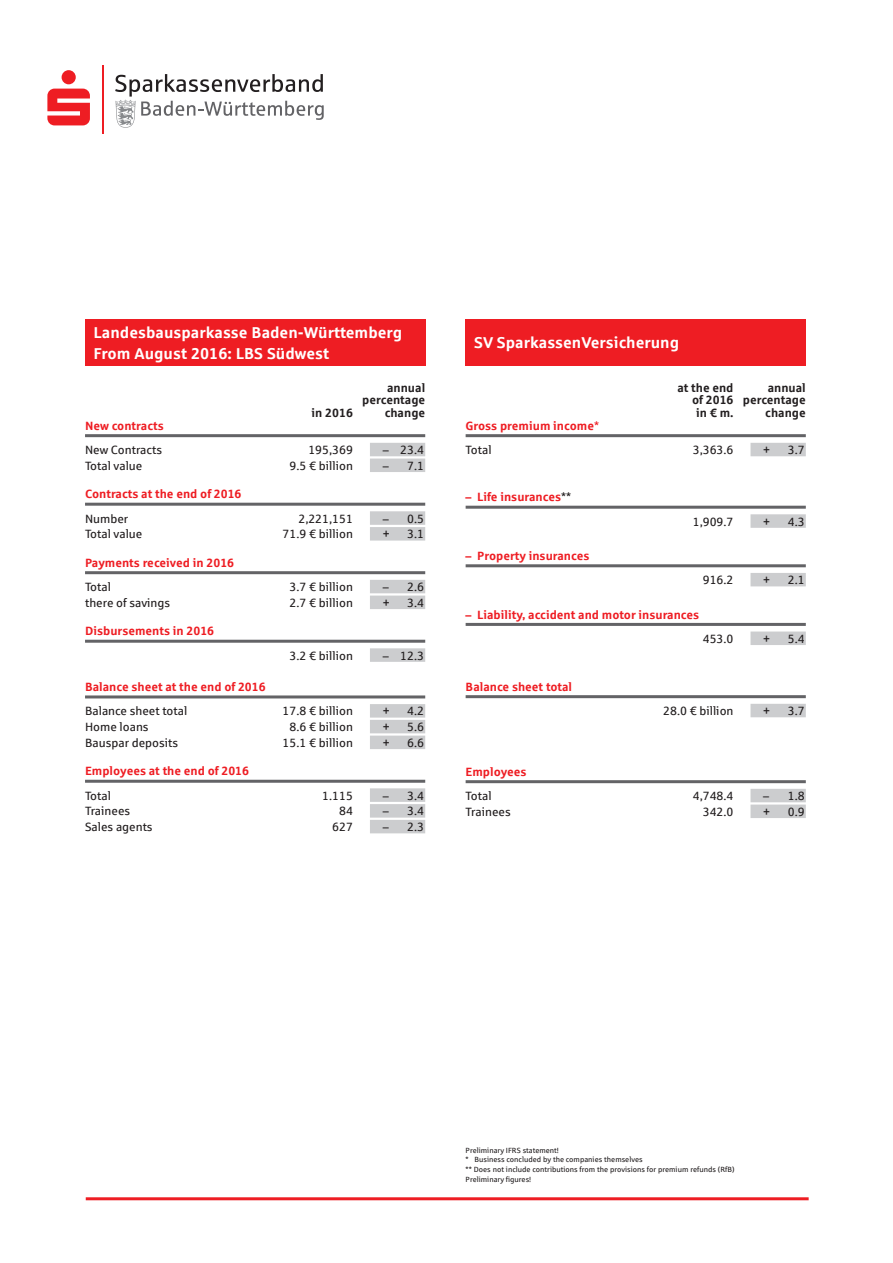
<style>
.page{position:relative;width:893px;height:1263px;background:#fff}
.page>*{position:absolute;margin:0;border:0;box-sizing:border-box;transform-origin:0 0}
.Subline{font:700 15.75px "Sparkasse Rg";color:#fff}
.Fließtext_Tab_Fläche{font:12px "Sparkasse Rg";color:#231f20}
.Kopf_mitLinie{font:700 12px "Sparkasse Rg";color:#ee1d23}
.Kopf_Tab{font:700 12px/12.8px "Sparkasse Rg";color:#231f20}
.Fußnote{font:7.5px "Sparkasse Rg";color:#231f20}
.s1{font-weight:400}
.s2{font-weight:400;color:#231f20}
</style>
<div class="page">
<hr style="left:86px;top:1197px;width:723px;height:3px;background:#ee1d23">
<hr style="left:466px;top:434px;width:340px;height:3px;background:#636366">
<div style="left:750px;top:443px;width:56px;height:13px;background:#cccdcf"></div>
<hr style="left:466px;top:506px;width:340px;height:3px;background:#636366">
<div style="left:750px;top:514px;width:56px;height:14px;background:#cccdcf"></div>
<hr style="left:466px;top:564px;width:340px;height:3px;background:#636366">
<div style="left:750px;top:573px;width:56px;height:13px;background:#cccdcf"></div>
<hr style="left:466px;top:623px;width:340px;height:3px;background:#636366">
<div style="left:750px;top:631px;width:56px;height:14px;background:#cccdcf"></div>
<hr style="left:466px;top:695px;width:340px;height:3px;background:#636366">
<div style="left:750px;top:704px;width:56px;height:13px;background:#cccdcf"></div>
<hr style="left:466px;top:780px;width:340px;height:3px;background:#636366">
<div style="left:750px;top:789px;width:56px;height:13px;background:#cccdcf"></div>
<div style="left:750px;top:804px;width:56px;height:14px;background:#cccdcf"></div>
<hr style="left:85px;top:434px;width:340px;height:3px;background:#636366">
<div style="left:370px;top:443px;width:55px;height:13px;background:#cccdcf"></div>
<div style="left:370px;top:458px;width:55px;height:14px;background:#cccdcf"></div>
<hr style="left:85px;top:503px;width:340px;height:3px;background:#636366">
<div style="left:370px;top:511px;width:55px;height:14px;background:#cccdcf"></div>
<div style="left:370px;top:527px;width:55px;height:14px;background:#cccdcf"></div>
<hr style="left:85px;top:571px;width:340px;height:3px;background:#636366">
<div style="left:370px;top:580px;width:55px;height:13px;background:#cccdcf"></div>
<div style="left:370px;top:596px;width:55px;height:13px;background:#cccdcf"></div>
<hr style="left:85px;top:640px;width:340px;height:3px;background:#636366">
<div style="left:370px;top:648px;width:55px;height:14px;background:#cccdcf"></div>
<hr style="left:85px;top:695px;width:340px;height:3px;background:#636366">
<div style="left:370px;top:704px;width:55px;height:14px;background:#cccdcf"></div>
<div style="left:370px;top:720px;width:55px;height:13px;background:#cccdcf"></div>
<div style="left:370px;top:736px;width:55px;height:13px;background:#cccdcf"></div>
<hr style="left:85px;top:780px;width:340px;height:3px;background:#636366">
<div style="left:370px;top:788px;width:55px;height:14px;background:#cccdcf"></div>
<div style="left:370px;top:804px;width:55px;height:14px;background:#cccdcf"></div>
<div style="left:370px;top:820px;width:55px;height:13px;background:#cccdcf"></div>
<div style="left:466px;top:319px;width:340px;height:47px;background:#ee1d23"></div>
<div style="left:85px;top:319px;width:340px;height:47px;background:#ee1d23"></div>
<svg style="left:115px;top:74px;width:209px;height:54px"></svg>
<svg style="left:47px;top:70px;width:43px;height:55px"></svg>
<hr style="left:102px;top:66px;width:1px;height:68px;background:#ee1d23">
<p class="Subline" style="left:94px;top:322px;width:310px">Landesbausparkasse Baden-Württemberg</p>
<p class="Subline" style="left:94px;top:343px;width:237px">From August 2016: LBS Südwest</p>
<p class="Subline" style="left:474px;top:333px;width:206px">SV SparkassenVersicherung</p>
<p class="Kopf_Tab" style="left:387px;top:381px;width:40px">annual</p>
<p class="Kopf_Tab" style="left:362px;top:393px;width:64px">percentage</p>
<p class="Kopf_Tab" style="left:312px;top:406px;width:43px">in 2016</p>
<p class="Kopf_Tab" style="left:385px;top:406px;width:42px">change</p>
<p class="Kopf_mitLinie" style="left:85px;top:418px;width:80px">New contracts</p>
<p class="Fließtext_Tab_Fläche" style="left:85px;top:443px;width:79px">New Contracts</p>
<p class="Fließtext_Tab_Fläche" style="left:308px;top:443px;width:46px">195,369</p>
<p class="Fließtext_Tab_Fläche" style="left:383px;top:443px;width:43px">– 23.4</p>
<p class="Fließtext_Tab_Fläche" style="left:85px;top:458px;width:59px">Total value</p>
<p class="Fließtext_Tab_Fläche" style="left:289px;top:458px;width:65px">9.5 € billion</p>
<p class="Fließtext_Tab_Fläche" style="left:383px;top:458px;width:43px">– 7.1</p>
<p class="Kopf_mitLinie" style="left:85px;top:487px;width:158px">Contracts at the end of 2016</p>
<p class="Fließtext_Tab_Fläche" style="left:85px;top:511px;width:45px">Number</p>
<p class="Fließtext_Tab_Fläche" style="left:298px;top:511px;width:56px">2,221,151</p>
<p class="Fließtext_Tab_Fläche" style="left:383px;top:511px;width:43px">– 0.5</p>
<p class="Fließtext_Tab_Fläche" style="left:85px;top:527px;width:59px">Total value</p>
<p class="Fließtext_Tab_Fläche" style="left:283px;top:527px;width:72px">71.9 € billion</p>
<p class="Fließtext_Tab_Fläche" style="left:383px;top:527px;width:8px">+</p>
<p class="Fließtext_Tab_Fläche" style="left:407px;top:527px;width:18px">3.1</p>
<p class="Kopf_mitLinie" style="left:85px;top:555px;width:151px">Payments received in 2016</p>
<p class="Fließtext_Tab_Fläche" style="left:85px;top:580px;width:27px">Total</p>
<p class="Fließtext_Tab_Fläche" style="left:289px;top:580px;width:65px">3.7 € billion</p>
<p class="Fließtext_Tab_Fläche" style="left:383px;top:580px;width:43px">– 2.6</p>
<p class="Fließtext_Tab_Fläche" style="left:85px;top:595px;width:87px">there of savings</p>
<p class="Fließtext_Tab_Fläche" style="left:289px;top:595px;width:65px">2.7 € billion</p>
<p class="Fließtext_Tab_Fläche" style="left:383px;top:595px;width:8px">+</p>
<p class="Fließtext_Tab_Fläche" style="left:407px;top:595px;width:18px">3.4</p>
<p class="Kopf_mitLinie" style="left:85px;top:624px;width:131px">Disbursements in 2016</p>
<p class="Fließtext_Tab_Fläche" style="left:289px;top:648px;width:65px">3.2 € billion</p>
<p class="Fließtext_Tab_Fläche" style="left:383px;top:648px;width:43px">– 12.3</p>
<p class="Kopf_mitLinie" style="left:85px;top:679px;width:182px">Balance sheet at the end of 2016</p>
<p class="Fließtext_Tab_Fläche" style="left:85px;top:704px;width:104px">Balance sheet total</p>
<p class="Fließtext_Tab_Fläche" style="left:283px;top:704px;width:72px">17.8 € billion</p>
<p class="Fließtext_Tab_Fläche" style="left:383px;top:704px;width:8px">+</p>
<p class="Fließtext_Tab_Fläche" style="left:407px;top:704px;width:18px">4.2</p>
<p class="Fließtext_Tab_Fläche" style="left:85px;top:720px;width:65px">Home loans</p>
<p class="Fließtext_Tab_Fläche" style="left:289px;top:720px;width:65px">8.6 € billion</p>
<p class="Fließtext_Tab_Fläche" style="left:383px;top:720px;width:8px">+</p>
<p class="Fließtext_Tab_Fläche" style="left:407px;top:720px;width:18px">5.6</p>
<p class="Fließtext_Tab_Fläche" style="left:85px;top:735px;width:95px">Bauspar deposits</p>
<p class="Fließtext_Tab_Fläche" style="left:283px;top:735px;width:72px">15.1 € billion</p>
<p class="Fließtext_Tab_Fläche" style="left:383px;top:735px;width:8px">+</p>
<p class="Fließtext_Tab_Fläche" style="left:407px;top:735px;width:18px">6.6</p>
<p class="Kopf_mitLinie" style="left:85px;top:764px;width:166px">Employees at the end of 2016</p>
<p class="Fließtext_Tab_Fläche" style="left:85px;top:788px;width:27px">Total</p>
<p class="Fließtext_Tab_Fläche" style="left:322px;top:788px;width:32px">1.115</p>
<p class="Fließtext_Tab_Fläche" style="left:383px;top:788px;width:43px">– 3.4</p>
<p class="Fließtext_Tab_Fläche" style="left:85px;top:804px;width:47px">Trainees</p>
<p class="Fließtext_Tab_Fläche" style="left:339px;top:804px;width:15px">84</p>
<p class="Fließtext_Tab_Fläche" style="left:383px;top:804px;width:43px">– 3.4</p>
<p class="Fließtext_Tab_Fläche" style="left:85px;top:820px;width:69px">Sales agents</p>
<p class="Fließtext_Tab_Fläche" style="left:332px;top:820px;width:22px">627</p>
<p class="Fließtext_Tab_Fläche" style="left:383px;top:820px;width:43px">– 2.3</p>
<p class="Kopf_Tab" style="left:677px;top:381px;width:58px">at the end</p>
<p class="Kopf_Tab" style="left:768px;top:381px;width:40px">annual</p>
<p class="Kopf_Tab" style="left:696px;top:393px;width:111px;text-indent:-4px">of 2016 percentage in € m.</p>
<p class="Kopf_Tab" style="left:765px;top:406px;width:42px">change</p>
<p class="Kopf_mitLinie" style="left:466px;top:418px;width:135px">Gross premium income<span class="s1">*</span></p>
<p class="Fließtext_Tab_Fläche" style="left:466px;top:443px;width:27px">Total</p>
<p class="Fließtext_Tab_Fläche" style="left:693px;top:443px;width:42px">3,363.6</p>
<p class="Fließtext_Tab_Fläche" style="left:763px;top:443px;width:8px">+</p>
<p class="Fließtext_Tab_Fläche" style="left:788px;top:443px;width:18px">3.7</p>
<p class="Kopf_mitLinie" style="left:466px;top:490px;width:107px">– Life insurances<span class="s2">**</span></p>
<p class="Fließtext_Tab_Fläche" style="left:693px;top:514px;width:42px">1,909.7</p>
<p class="Fließtext_Tab_Fläche" style="left:763px;top:514px;width:8px">+</p>
<p class="Fließtext_Tab_Fläche" style="left:788px;top:514px;width:18px">4.3</p>
<p class="Kopf_mitLinie" style="left:466px;top:548px;width:125px">– Property insurances</p>
<p class="Fließtext_Tab_Fläche" style="left:703px;top:573px;width:32px">916.2</p>
<p class="Fließtext_Tab_Fläche" style="left:763px;top:573px;width:8px">+</p>
<p class="Fließtext_Tab_Fläche" style="left:788px;top:573px;width:18px">2.1</p>
<p class="Kopf_mitLinie" style="left:466px;top:607px;width:235px">– Liability, accident and motor insurances</p>
<p class="Fließtext_Tab_Fläche" style="left:703px;top:631px;width:32px">453.0</p>
<p class="Fließtext_Tab_Fläche" style="left:763px;top:631px;width:8px">+</p>
<p class="Fließtext_Tab_Fläche" style="left:788px;top:631px;width:18px">5.4</p>
<p class="Kopf_mitLinie" style="left:466px;top:679px;width:108px">Balance sheet total</p>
<p class="Fließtext_Tab_Fläche" style="left:663px;top:704px;width:72px">28.0 € billion</p>
<p class="Fließtext_Tab_Fläche" style="left:763px;top:704px;width:8px">+</p>
<p class="Fließtext_Tab_Fläche" style="left:788px;top:704px;width:18px">3.7</p>
<p class="Kopf_mitLinie" style="left:466px;top:764px;width:63px">Employees</p>
<p class="Fließtext_Tab_Fläche" style="left:466px;top:789px;width:27px">Total</p>
<p class="Fließtext_Tab_Fläche" style="left:693px;top:789px;width:42px">4,748.4</p>
<p class="Fließtext_Tab_Fläche" style="left:763px;top:789px;width:43px">– 1.8</p>
<p class="Fließtext_Tab_Fläche" style="left:466px;top:804px;width:47px">Trainees</p>
<p class="Fließtext_Tab_Fläche" style="left:703px;top:804px;width:32px">342.0</p>
<p class="Fließtext_Tab_Fläche" style="left:763px;top:804px;width:8px">+</p>
<p class="Fließtext_Tab_Fläche" style="left:788px;top:804px;width:18px">0.9</p>
<p class="Fußnote" style="left:466px;top:1145px;width:95px">Preliminary IFRS statement!</p>
<p class="Fußnote" style="left:466px;top:1155px;width:178px">* Business concluded by the companies themselves</p>
<p class="Fußnote" style="left:466px;top:1165px;width:271px">** Does not include contributions from the provisions for premium refunds (RfB)</p>
<p class="Fußnote" style="left:466px;top:1174px;width:67px">Preliminary figures!</p>
</div>
